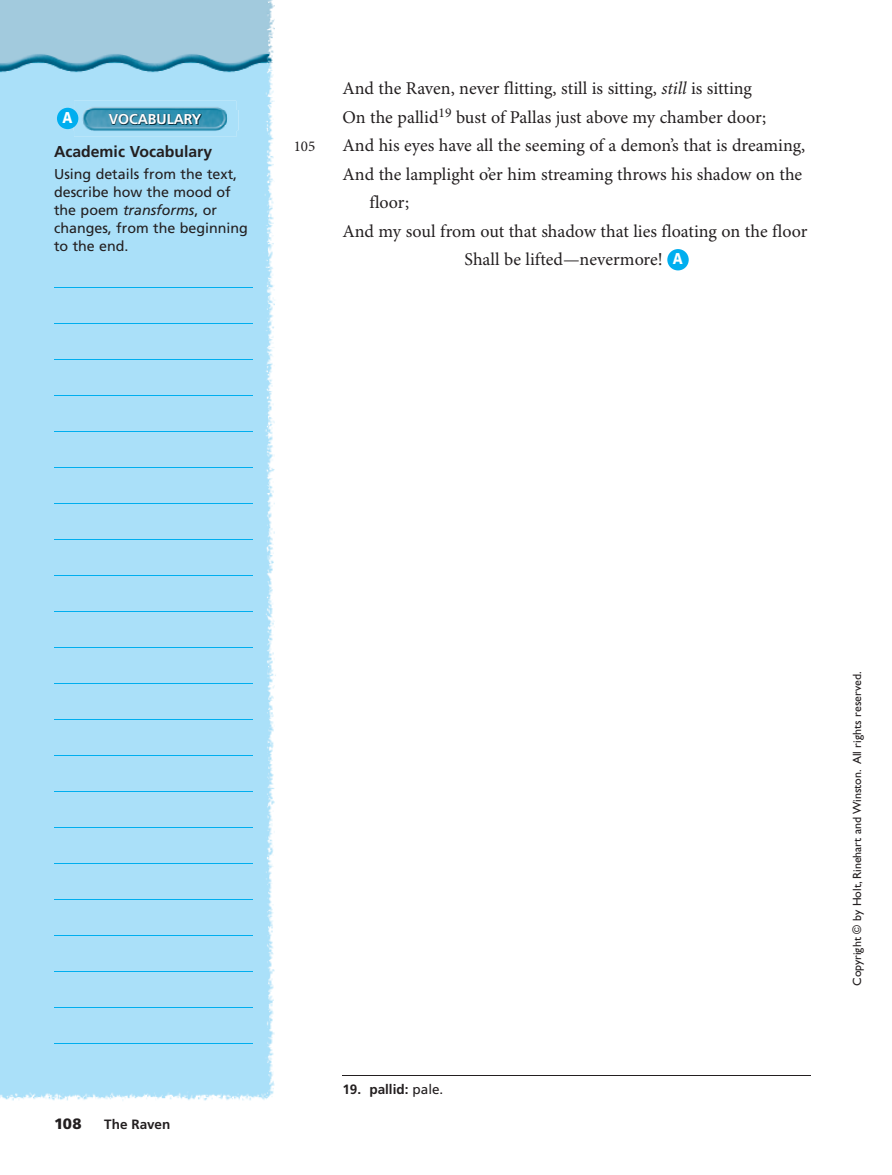
<style>
.page{position:relative;width:892px;height:1175px;background:#fff}
.page>*{position:absolute;margin:0;border:0;box-sizing:border-box;transform-origin:0 0}
.t1{font:18px "Minion Pro";color:#231f20}
.t2{font:700 15.75px "Frutiger LT Std";color:#231f20}
.t3{font:900 15.6px "Frutiger LT Std";color:#fff;scale:.82 1}
.t4{font:900 15px "Frutiger LT Std";color:#231f20}
.t5{font:15px "Minion Pro";color:#231f20}
.t6{font:14.25px/18px "Frutiger LT Std";color:#231f20}
.t7{font:700 14.25px "Frutiger LT Std";letter-spacing:-.01em;color:#fff}
.t8{font:700 13.5px "Frutiger LT Std";color:#231f20}
.t9{font:12px "Gill Sans Std";color:#231f20}
.s1{font-style:italic}
.s2{font-family:"Frutiger LT Std";font-weight:900;font-size:15.6px;color:#fff}
.s3{font-weight:400}
</style>
<div class="page">
<img style="left:0;top:0;width:276px;height:1101px">
<div style="left:667px;top:249px;width:21px;height:21px;background:#00aeef;border-radius:50%"></div>
<hr style="left:54px;top:287px;width:198px;height:1px;background:#00aeef">
<hr style="left:54px;top:323px;width:198px;height:1px;background:#00aeef">
<hr style="left:54px;top:359px;width:198px;height:1px;background:#00aeef">
<hr style="left:54px;top:395px;width:198px;height:1px;background:#00aeef">
<hr style="left:54px;top:431px;width:198px;height:1px;background:#00aeef">
<hr style="left:54px;top:467px;width:198px;height:1px;background:#00aeef">
<hr style="left:54px;top:503px;width:198px;height:1px;background:#00aeef">
<hr style="left:54px;top:539px;width:198px;height:1px;background:#00aeef">
<hr style="left:54px;top:575px;width:198px;height:1px;background:#00aeef">
<hr style="left:54px;top:611px;width:198px;height:1px;background:#00aeef">
<hr style="left:54px;top:647px;width:198px;height:1px;background:#00aeef">
<hr style="left:54px;top:683px;width:198px;height:1px;background:#00aeef">
<hr style="left:54px;top:719px;width:198px;height:1px;background:#00aeef">
<hr style="left:54px;top:755px;width:198px;height:1px;background:#00aeef">
<hr style="left:54px;top:791px;width:198px;height:1px;background:#00aeef">
<hr style="left:54px;top:827px;width:198px;height:1px;background:#00aeef">
<hr style="left:54px;top:863px;width:198px;height:1px;background:#00aeef">
<hr style="left:54px;top:899px;width:198px;height:1px;background:#00aeef">
<hr style="left:54px;top:935px;width:198px;height:1px;background:#00aeef">
<hr style="left:54px;top:971px;width:198px;height:1px;background:#00aeef">
<hr style="left:54px;top:1007px;width:198px;height:1px;background:#00aeef">
<hr style="left:54px;top:1043px;width:198px;height:1px;background:#00aeef">
<img style="left:74px;top:101px;width:162px;height:36px">
<img style="left:74px;top:110px;width:162px;height:20px">
<div style="left:57px;top:108px;width:21px;height:21px;background:#00aeef;border-radius:50%"></div>
<hr style="left:342px;top:1075px;width:468px;height:1px;background:#231f20">
<p class="t3" style="left:63px;top:111px;width:14px">A</p>
<p class="t7" style="left:109px;top:113px;width:94px">VOCABULARY</p>
<p class="t2" style="left:54px;top:145px;width:159px">Academic Vocabulary</p>
<p class="t6" style="left:54px;top:166px;width:195px">Using details from the text, describe how the mood of the poem <span class="s1">transforms</span>, or changes, from the beginning to the end.</p>
<p class="t5" style="left:293px;top:140px;width:23px">105</p>
<p class="t1" style="left:342px;top:81px;width:411px">And the Raven, never flitting, still is sitting, <span class="s1">still</span> is sitting</p>
<p class="t1" style="left:342px;top:110px;width:425px">On the pallid<sup>19</sup> bust of Pallas just above my chamber door;</p>
<p class="t1" style="left:342px;top:138px;width:464px">And his eyes have all the seeming of a demon’s that is dreaming,</p>
<p class="t1" style="left:342px;top:167px;width:461px">And the lamplight o’er him streaming throws his shadow on the</p>
<p class="t1" style="left:369px;top:195px;width:41px">floor;</p>
<p class="t1" style="left:342px;top:224px;width:466px">And my soul from out that shadow that lies floating on the floor</p>
<p class="t1" style="left:464px;top:252px;width:220px">Shall be lifted—nevermore! <span class="s2">A</span></p>
<p class="t4" style="left:54px;top:1118px;width:29px">108</p>
<p class="t8" style="left:104px;top:1119px;width:68px">The Raven</p>
<p class="t8" style="left:342px;top:1084px;width:102px">19. pallid: <span class="s3">pale.</span></p>
<p class="t9" style="left:852px;top:985px;width:316px;rotate:-90deg">Copyright © by Holt, Rinehart and Winston. All rights reserved.</p>
</div>
